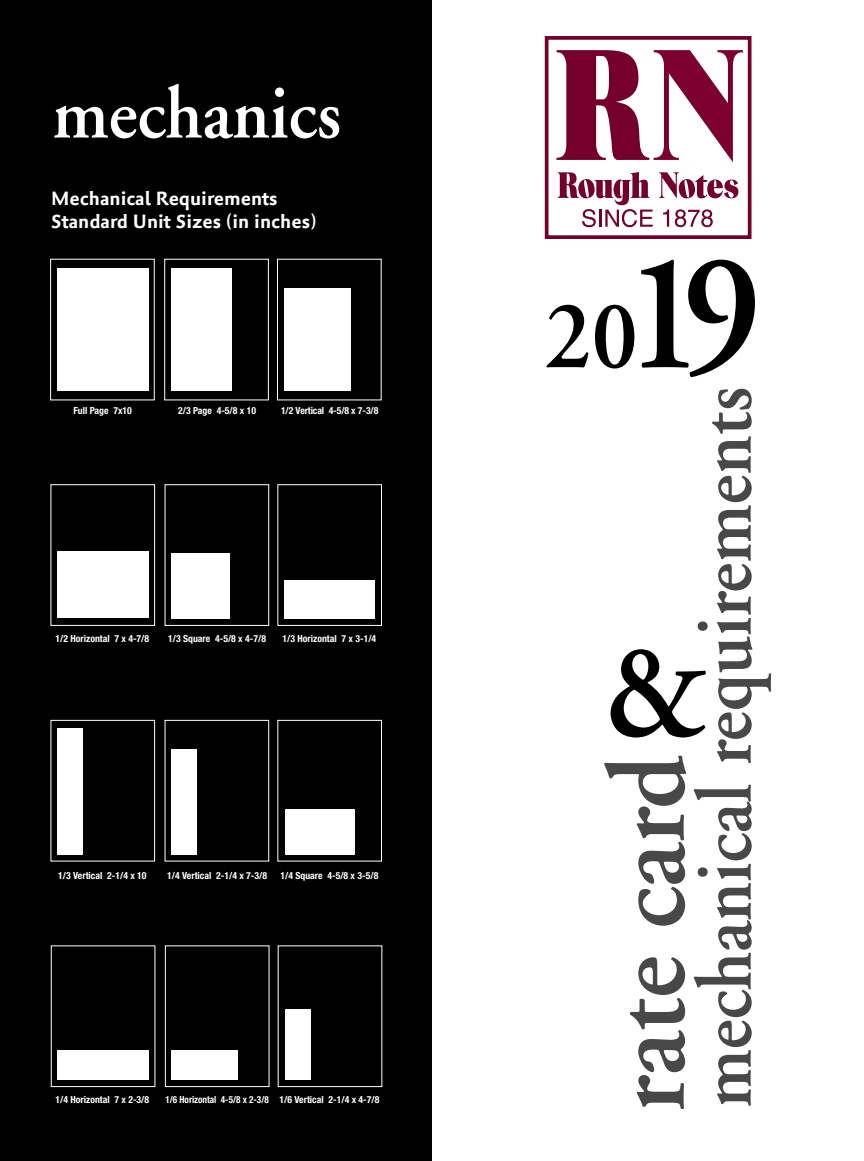
<style>
.page{position:relative;width:864px;height:1161px;background:#fff}
.page>*{position:absolute;margin:0;border:0;box-sizing:border-box;transform-origin:0 0}
.t1{font:600 135px "Adobe Garamond";color:#000;scale:.94 1}
.t2{font:600 111px "Adobe Garamond";letter-spacing:-.005em;color:#484848;scale:.94 1}
.t3{font:600 97.5px "Adobe Garamond";color:#000;scale:.94 1}
.t4{font:600 79.5px "Adobe Garamond";color:#484848;scale:.92 1}
.t5{font:600 75px "Adobe Garamond";color:#fff;scale:.94 1}
.t6{font:700 19.5px/22.5px "Palatino Sans Com";color:#fff}
.t7{font:700 condensed 9.75px "Helvetica Neue";color:#fff}
.t8{font:700 condensed 9.75px "Helvetica Neue";color:#fff;scale:.94 1}
.s1{font-size:168px}
</style>
<div class="page">
<div style="left:0;top:0;width:432px;height:1161px;background:#000"></div>
<div style="left:545px;top:36px;width:207px;height:203px;border:4px solid #74002a"></div>
<svg style="left:556px;top:50px;width:187px;height:112px"></svg>
<svg style="left:659px;top:172px;width:79px;height:26px"></svg>
<svg style="left:558px;top:172px;width:95px;height:55px"></svg>
<svg style="left:663px;top:209px;width:6px;height:18px"></svg>
<svg style="left:675px;top:209px;width:38px;height:18px"></svg>
<div style="left:50px;top:259px;width:105px;height:141px;border:1px solid #fff"></div>
<div style="left:164px;top:259px;width:105px;height:141px;border:1px solid #fff"></div>
<div style="left:51px;top:484px;width:104px;height:142px;border:1px solid #fff"></div>
<div style="left:165px;top:484px;width:104px;height:142px;border:1px solid #fff"></div>
<div style="left:277px;top:484px;width:105px;height:142px;border:1px solid #fff"></div>
<div style="left:51px;top:720px;width:104px;height:141px;border:1px solid #fff"></div>
<div style="left:165px;top:720px;width:104px;height:141px;border:1px solid #fff"></div>
<div style="left:277px;top:720px;width:105px;height:141px;border:1px solid #fff"></div>
<div style="left:165px;top:945px;width:104px;height:142px;border:1px solid #fff"></div>
<div style="left:58px;top:269px;width:91px;height:122px;background:#fff"></div>
<div style="left:172px;top:269px;width:60px;height:122px;background:#fff"></div>
<div style="left:285px;top:288px;width:66px;height:103px;background:#fff"></div>
<div style="left:57px;top:552px;width:92px;height:66px;background:#fff"></div>
<div style="left:171px;top:553px;width:59px;height:66px;background:#fff"></div>
<div style="left:285px;top:580px;width:90px;height:39px;background:#fff"></div>
<div style="left:57px;top:728px;width:26px;height:126px;background:#fff"></div>
<div style="left:171px;top:749px;width:26px;height:105px;background:#fff"></div>
<div style="left:285px;top:809px;width:70px;height:45px;background:#fff"></div>
<div style="left:57px;top:1050px;width:92px;height:30px;background:#fff"></div>
<div style="left:171px;top:1050px;width:67px;height:30px;background:#fff"></div>
<div style="left:285px;top:1009px;width:26px;height:71px;background:#fff"></div>
<h3 class="t5" style="left:52px;top:72px;width:309px">mechanics</h3>
<h3 class="t6" style="left:51px;top:188px;width:267px">Mechanical Requirements<br>Standard Unit Sizes (in inches)</h3>
<p class="t7" style="left:73px;top:405px;width:60px">Full Page 7x10</p>
<p class="t7" style="left:178px;top:405px;width:79px">2/3 Page 4-5/8 x 10</p>
<p class="t7" style="left:281px;top:405px;width:99px">1/2 Vertical 4-5/8 x 7-3/8</p>
<p class="t7" style="left:56px;top:632px;width:95px">1/2 Horizontal 7 x 4-7/8</p>
<p class="t7" style="left:168px;top:632px;width:99px">1/3 Square 4-5/8 x 4-7/8</p>
<p class="t7" style="left:283px;top:632px;width:95px">1/3 Horizontal 7 x 3-1/4</p>
<p class="t7" style="left:58px;top:870px;width:90px">1/3 Vertical 2-1/4 x 10</p>
<p class="t7" style="left:167px;top:870px;width:101px">1/4 Vertical 2-1/4 x 7-3/8</p>
<p class="t7" style="left:281px;top:870px;width:99px">1/4 Square 4-5/8 x 3-5/8</p>
<p class="t7" style="left:56px;top:1094px;width:95px">1/4 Horizontal 7 x 2-3/8</p>
<p class="t8" style="left:165px;top:1094px;width:229px">1/6 Horizontal 4-5/8 x 2-3/8 1/6 Vertical 2-1/4 x 4-7/8</p>
<h3 class="t3" style="left:545px;top:283px;width:233px">20<span class="s1">19</span></h3>
<h3 class="t4" style="left:682px;top:1108px;width:785px;rotate:-90deg">mechanical requirements</h3>
<h1 class="t1" style="left:602px;top:619px;width:114px">&amp;</h1>
<h2 class="t2" style="left:587px;top:1112px;width:381px;rotate:-90deg">rate card</h2>
</div>
